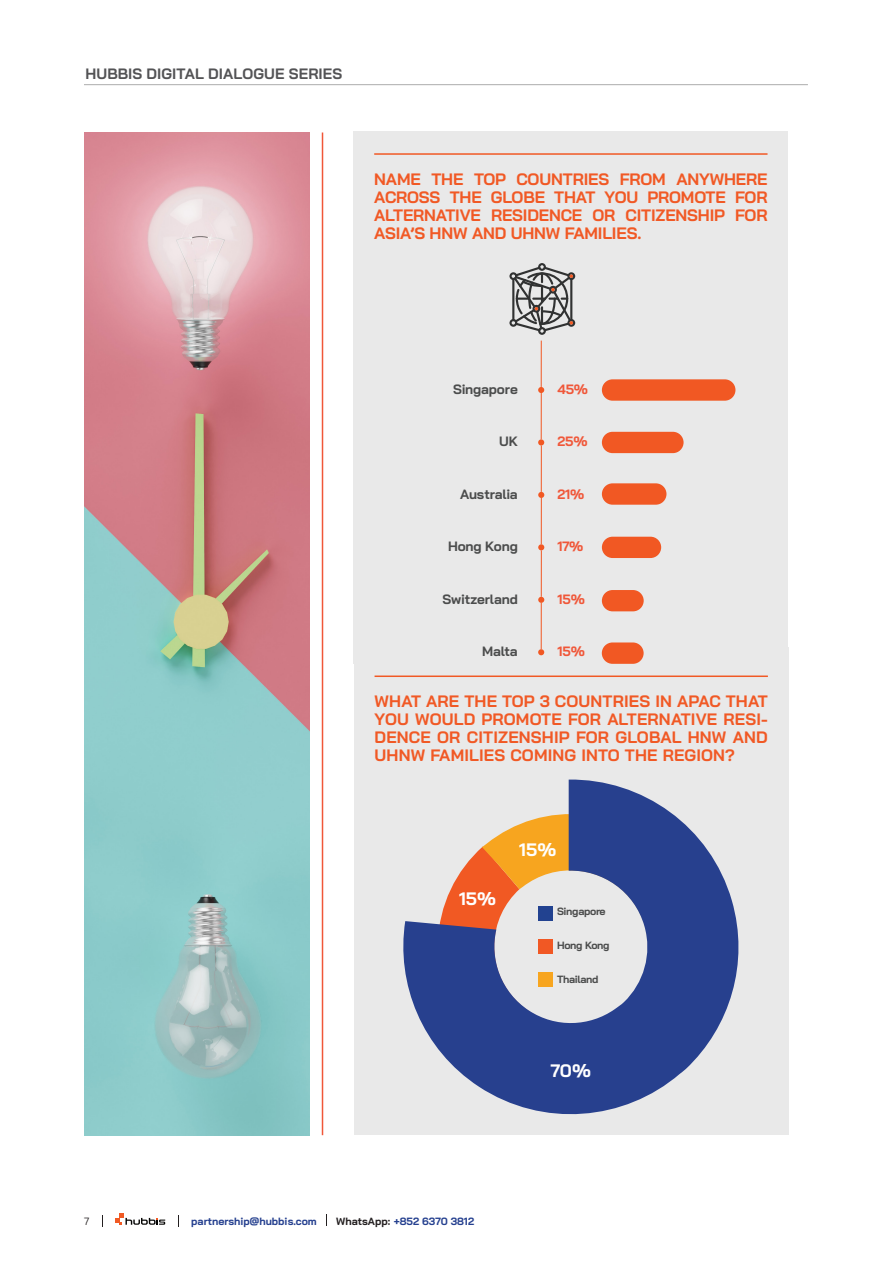
<style>
.page{position:relative;width:893px;height:1263px;background:#fff}
.page>*{position:absolute;margin:0;border:0;box-sizing:border-box;transform-origin:0 0}
.big_number_percent{font:700 18px "Bai Jamjuree";color:#fff}
.Header_style{font:700 16.5px/18px "Bai Jamjuree";letter-spacing:-.01em;color:#f15925;text-align:justify}
.t1{font:700 15px "Bai Jamjuree";letter-spacing:.005em;color:#535355}
.small_infogrpahic{font:700 13.5px "Bai Jamjuree";letter-spacing:-.01em;color:#4b4c4c}
.small_infogrpahic-2{font:700 13.5px "Bai Jamjuree";letter-spacing:-.02em;color:#f05739}
.t2{font:700 10.5px "Bai Jamjuree";color:#25408f}
.small_infogrpahic-3{font:700 10.5px "Bai Jamjuree";letter-spacing:-.03em;color:#4b4c4c}
.t3{font:10.5px "Bai Jamjuree";color:#231f20}
.s1{color:#231f20}
</style>
<div class="page">
<div style="left:354px;top:647px;width:435px;height:488px;background:#e9e9e9"></div>
<svg style="left:403px;top:779px;width:336px;height:336px"></svg>
<hr style="left:375px;top:675px;width:393px;height:2px;background:#f15925">
<div style="left:538px;top:906px;width:14px;height:15px;background:#224290"></div>
<div style="left:538px;top:939px;width:14px;height:14px;background:#f15824"></div>
<div style="left:538px;top:972px;width:14px;height:14px;background:#f7a51f"></div>
<hr style="left:322px;top:132px;width:1px;height:1003px;background:#f05739">
<hr style="left:84px;top:84px;width:724px;height:1px;background:#adadad">
<svg style="left:115px;top:1213px;width:50px;height:12px"></svg>
<div style="left:353px;top:131px;width:435px;height:533px;background:#e9e9e9"></div>
<hr style="left:374px;top:153px;width:393px;height:2px;background:#f15925">
<svg style="left:538px;top:387px;width:6px;height:6px"></svg>
<hr style="left:541px;top:341px;width:1px;height:46px;background:#f15823">
<svg style="left:538px;top:439px;width:6px;height:6px"></svg>
<hr style="left:541px;top:393px;width:1px;height:46px;background:#f15823">
<svg style="left:538px;top:492px;width:6px;height:6px"></svg>
<hr style="left:541px;top:445px;width:1px;height:47px;background:#f15823">
<svg style="left:538px;top:544px;width:6px;height:6px"></svg>
<hr style="left:541px;top:498px;width:1px;height:46px;background:#f15823">
<div style="left:602px;top:483px;width:64px;height:22px;background:#f15823;border-radius:11px"></div>
<div style="left:602px;top:537px;width:59px;height:21px;background:#f15823;border-radius:11px"></div>
<svg style="left:538px;top:597px;width:6px;height:6px"></svg>
<hr style="left:541px;top:550px;width:1px;height:47px;background:#f15823">
<div style="left:602px;top:432px;width:82px;height:21px;background:#f15823;border-radius:11px"></div>
<svg style="left:509px;top:263px;width:66px;height:72px"></svg>
<div style="left:602px;top:379px;width:133px;height:22px;background:#f15823;border-radius:11px"></div>
<div style="left:602px;top:590px;width:42px;height:21px;background:#f15823;border-radius:11px"></div>
<svg style="left:538px;top:649px;width:6px;height:6px"></svg>
<hr style="left:541px;top:603px;width:1px;height:46px;background:#f15823">
<div style="left:602px;top:642px;width:42px;height:22px;background:#f15823;border-radius:11px"></div>
<img style="left:84px;top:132px;width:225px;height:1003px">
<p class="t1" style="left:85px;top:65px;width:258px">HUBBIS DIGITAL DIALOGUE SERIES</p>
<p class="Header_style" style="left:374px;top:170px;width:395px">NAME THE TOP COUNTRIES FROM ANYWHERE ACROSS THE GLOBE THAT YOU PROMOTE FOR ALTERNATIVE RESIDENCE OR CITIZENSHIP FOR ASIA’S HNW AND UHNW FAMILIES.</p>
<p class="small_infogrpahic" style="left:453px;top:381px;width:66px">Singapore</p>
<p class="small_infogrpahic-2" style="left:558px;top:381px;width:32px">45%</p>
<p class="small_infogrpahic" style="left:499px;top:434px;width:20px">UK</p>
<p class="small_infogrpahic-2" style="left:558px;top:434px;width:31px">25%</p>
<p class="small_infogrpahic" style="left:460px;top:486px;width:59px">Australia</p>
<p class="small_infogrpahic-2" style="left:558px;top:486px;width:28px">21%</p>
<p class="small_infogrpahic" style="left:448px;top:539px;width:71px">Hong Kong</p>
<p class="small_infogrpahic-2" style="left:558px;top:539px;width:27px">17%</p>
<p class="small_infogrpahic" style="left:442px;top:591px;width:77px">Switzerland</p>
<p class="small_infogrpahic-2" style="left:558px;top:591px;width:29px">15%</p>
<p class="small_infogrpahic" style="left:482px;top:644px;width:37px">Malta</p>
<p class="small_infogrpahic-2" style="left:558px;top:644px;width:29px">15%</p>
<p class="Header_style" style="left:375px;top:693px;width:395px">WHAT ARE THE TOP 3 COUNTRIES IN APAC THAT YOU WOULD PROMOTE FOR ALTERNATIVE RESI-DENCE OR CITIZENSHIP FOR GLOBAL HNW AND UHNW FAMILIES COMING INTO THE REGION?</p>
<p class="big_number_percent" style="left:459px;top:888px;width:39px">15%</p>
<p class="big_number_percent" style="left:519px;top:839px;width:39px">15%</p>
<p class="small_infogrpahic-3" style="left:557px;top:905px;width:50px">Singapore</p>
<p class="small_infogrpahic-3" style="left:557px;top:939px;width:54px">Hong Kong</p>
<p class="small_infogrpahic-3" style="left:557px;top:973px;width:43px">Thailand</p>
<p class="big_number_percent" style="left:551px;top:1060px;width:42px">70%</p>
<p class="t3" style="left:84px;top:1212px;width:7px">7</p>
<p class="t2" style="left:191px;top:1215px;width:127px">partnership@hubbis.com</p>
<p class="t2" style="left:336px;top:1215px;width:139px"><span class="s1">WhatsApp:</span> +852 6370 3812</p>
</div>
